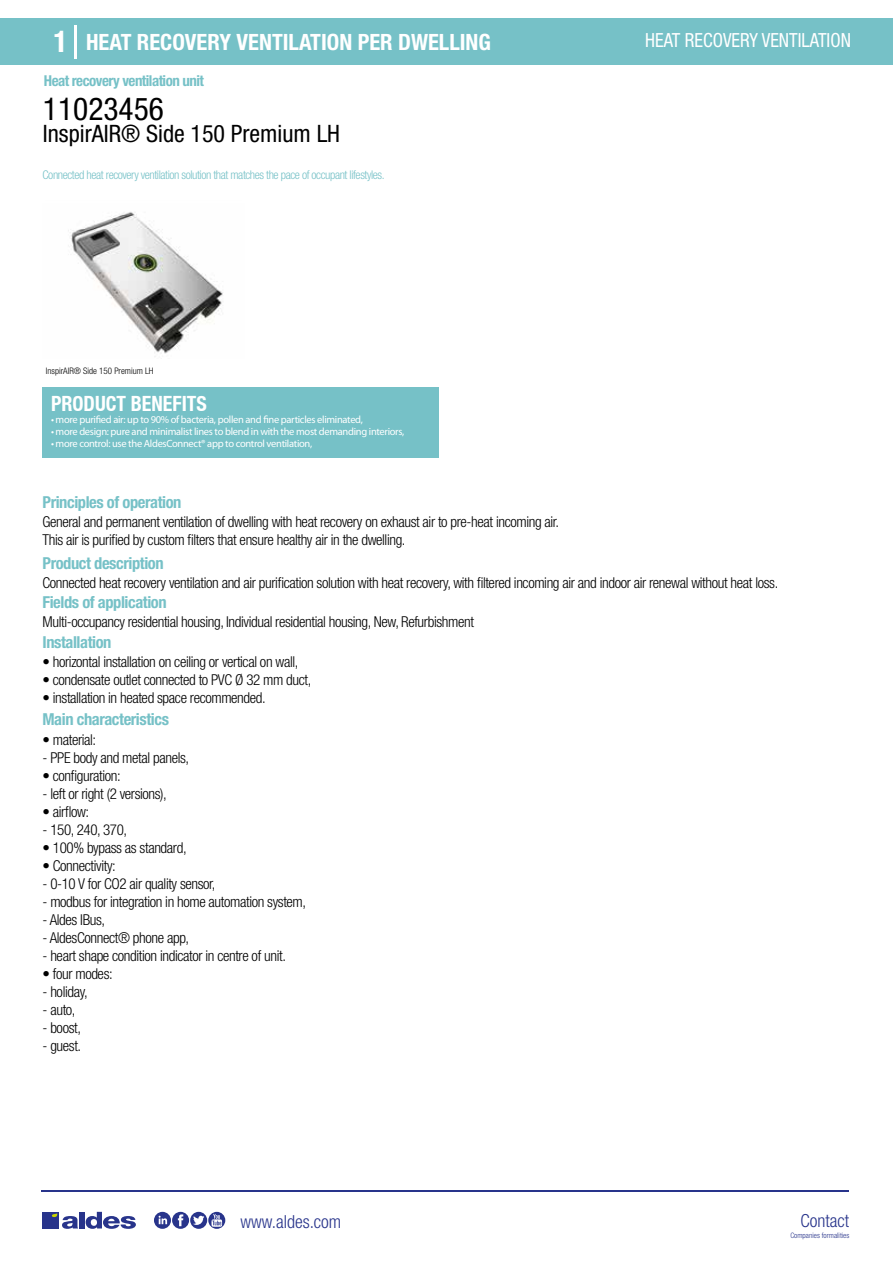
<style>
.page{position:relative;width:893px;height:1263px;background:#fff}
.page>*{position:absolute;margin:0;border:0;box-sizing:border-box;transform-origin:0 0}
.t1{font:condensed 31.5px "Helvetica Neue LT Std";color:#000}
.t2{font:condensed 24px "Helvetica Neue LT Std";color:#000}
.t3{font:700 condensed 22.5px "Helvetica Neue LT Std";color:#fff}
.t4{font:700 condensed 21px "Helvetica Neue";color:#fff;scale:.95 1}
.t5{font:condensed 19.5px "Helvetica Neue LT Std";color:#fff;scale:.95 1}
.t6{font:300 condensed 18px "Helvetica Neue";color:#28348b}
.t7{font:700 condensed 16.5px "Helvetica Neue LT Std";letter-spacing:-.025em;color:#76c1c7}
.t8{font:300 condensed 15px/18px "Helvetica Neue LT Std";letter-spacing:-.025em;color:#000}
.t9{font:700 condensed 15px "Helvetica Neue LT Std";letter-spacing:-.035em;color:#76c1c7}
.t10{font:300 condensed 12px "Helvetica Neue LT Std";letter-spacing:-.035em;color:#76c1c7}
.t11{font:10.5px "Myriad Pro";letter-spacing:-.03em;color:#fff}
.t12{font:300 condensed 9px "Helvetica Neue";color:#000}
.t13{font:300 condensed 7.5px "Helvetica Neue";color:#28348b}
.s1{font-size:30px}
</style>
<div class="page">
<div style="left:0;top:18px;width:893px;height:46px;background:#76c1c7"></div>
<div style="left:43px;top:387px;width:396px;height:70px;background:#76c1c7"></div>
<hr style="left:74px;top:25px;width:2px;height:33px;background:#fff">
<img style="left:68px;top:212px;width:155px;height:145px">
<hr style="left:41px;top:1190px;width:808px;height:1px;background:#28348b">
<svg style="left:154px;top:1212px;width:71px;height:17px"></svg>
<div style="left:42px;top:1212px;width:17px;height:16px;background:#28348b"></div>
<div style="left:79px;top:1212px;width:5px;height:16px;background:#28348b"></div>
<svg style="left:86px;top:1212px;width:50px;height:17px"></svg>
<svg style="left:52px;top:1213px;width:26px;height:16px"></svg>
<h3 class="t3" style="left:54px;top:28px;width:439px"><span class="s1">1</span> HEAT RECOVERY VENTILATION PER DWELLING</h3>
<h3 class="t5" style="left:645px;top:29px;width:218px">HEAT RECOVERY VENTILATION</h3>
<p class="t9" style="left:44px;top:71px;width:162px">Heat recovery ventilation unit</p>
<h1 class="t1" style="left:43px;top:91px;width:122px">11023456</h1>
<h2 class="t2" style="left:43px;top:120px;width:299px">InspirAIR® Side 150 Premium LH</h2>
<p class="t10" style="left:43px;top:167px;width:344px">Connected heat recovery ventilation solution that matches the pace of occupant lifestyles.</p>
<p class="t12" style="left:46px;top:365px;width:109px">InspirAIR® Side 150 Premium LH</p>
<p class="t12" style="left:76px;top:365px;width:62px">Home SC Premium</p>
<h3 class="t4" style="left:51px;top:391px;width:166px">PRODUCT BENEFITS</h3>
<p class="t11" style="left:51px;top:413px;width:313px">• more purified air: up to 90% of bacteria, pollen and fine particles eliminated,</p>
<p class="t11" style="left:51px;top:425px;width:355px">• more design: pure and minimalist lines to blend in with the most demanding interiors,</p>
<p class="t11" style="left:51px;top:437px;width:263px">• more control: use the AldesConnect® app to control ventilation,</p>
<p class="t7" style="left:43px;top:492px;width:140px">Principles of operation</p>
<p class="t8" style="left:43px;top:513px;width:518px">General and permanent ventilation of dwelling with heat recovery on exhaust air to pre-heat incoming air.<br>This air is purified by custom filters that ensure healthy air in the dwelling.</p>
<p class="t8" style="left:43px;top:573px;width:737px">Connected heat recovery ventilation and air purification solution with heat recovery, with filtered incoming air and indoor air renewal without heat loss.</p>
<p class="t8" style="left:43px;top:613px;width:433px">Multi-occupancy residential housing, Individual residential housing, New, Refurbishment</p>
<p class="t8" style="left:43px;top:652px;width:257px">• horizontal installation on ceiling or vertical on wall,</p>
<p class="t8" style="left:43px;top:670px;width:270px">• condensate outlet connected to PVC Ø 32 mm duct,</p>
<p class="t8" style="left:43px;top:688px;width:225px">• installation in heated space recommended.</p>
<p class="t7" style="left:43px;top:553px;width:123px">Product description</p>
<p class="t7" style="left:43px;top:592px;width:126px">Fields of application</p>
<p class="t7" style="left:43px;top:632px;width:70px">Installation</p>
<p class="t7" style="left:43px;top:709px;width:128px">Main characteristics</p>
<p class="t8" style="left:43px;top:730px;width:55px">• material:</p>
<p class="t8" style="left:43px;top:748px;width:148px">- PPE body and metal panels,</p>
<p class="t8" style="left:43px;top:766px;width:80px">• configuration:</p>
<p class="t8" style="left:43px;top:784px;width:126px">- left or right (2 versions),</p>
<p class="t8" style="left:43px;top:802px;width:48px">• airflow:</p>
<p class="t8" style="left:43px;top:820px;width:86px">- 150, 240, 370,</p>
<p class="t8" style="left:43px;top:838px;width:146px">• 100% bypass as standard,</p>
<p class="t8" style="left:43px;top:856px;width:75px">• Connectivity:</p>
<p class="t8" style="left:43px;top:874px;width:175px">- 0-10 V for CO2 air quality sensor,</p>
<p class="t8" style="left:43px;top:892px;width:265px">- modbus for integration in home automation system,</p>
<p class="t8" style="left:43px;top:910px;width:64px">- Aldes IBus,</p>
<p class="t8" style="left:43px;top:928px;width:148px">- AldesConnect® phone app,</p>
<p class="t8" style="left:43px;top:946px;width:245px">- heart shape condition indicator in centre of unit.</p>
<p class="t8" style="left:43px;top:964px;width:72px">• four modes:</p>
<p class="t8" style="left:43px;top:982px;width:47px">- holiday,</p>
<p class="t8" style="left:43px;top:1000px;width:35px">- auto,</p>
<p class="t8" style="left:43px;top:1018px;width:40px">- boost,</p>
<p class="t8" style="left:43px;top:1036px;width:40px">- guest.</p>
<p class="t6" style="left:240px;top:1211px;width:102px">www.aldes.com</p>
<p class="t6" style="left:800px;top:1211px;width:50px">Contact</p>
<p class="t13" style="left:790px;top:1230px;width:60px">Companies formalities</p>
</div>
